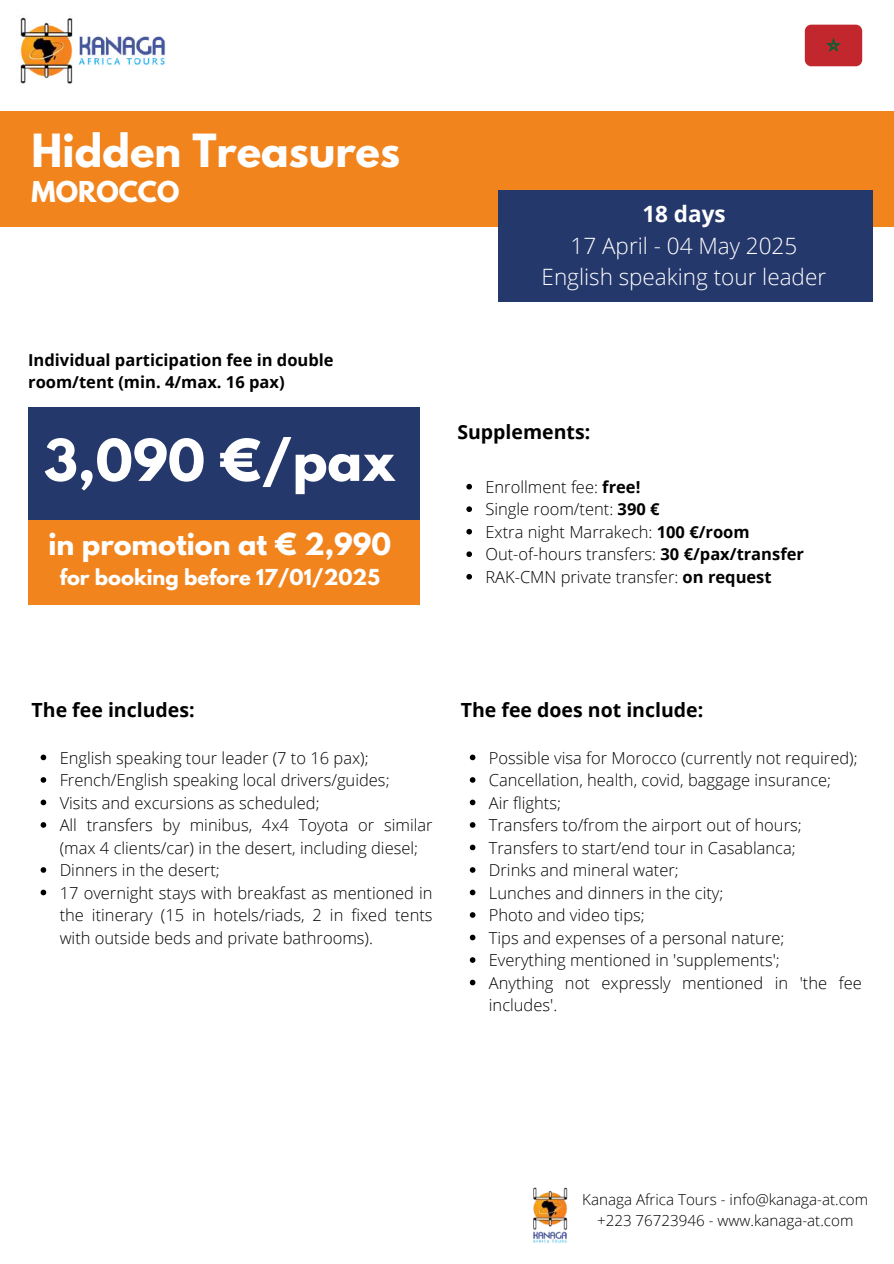
<style>
.page{position:relative;width:894px;height:1264px;background:#fff}
.page>*{position:absolute;margin:0;border:0;box-sizing:border-box;transform-origin:0 0}
.t1{font:700 51px "League Spartan";color:#fff}
.t2{font:700 40.5px "League Spartan";color:#fff}
.t3{font:700 27px "League Spartan";color:#fff}
.t4{font:700 25.5px "League Spartan";color:#fff}
.t5{font:300 22.5px/31.5px "Open Sans";color:#fff;text-align:center}
.t6{font:700 22.5px "Open Sans";color:#fff}
.t7{font:700 19.5px "Open Sans";color:#000}
.t8{font:700 19.5px "League Spartan";color:#fff}
.t9{font:300 16.5px/22.5px "Open Sans";color:#000}
.t10{font:700 16.5px/22.5px "Open Sans";color:#000}
.t11{font:300 15.15px/21px "Open Sans";color:#000;text-align:center}
.s1{font-weight:700}
</style>
<div class="page">
<img style="left:20px;top:16px;width:146px;height:68px">
<img style="left:533px;top:1187px;width:35px;height:56px">
<div style="left:28px;top:407px;width:391px;height:113px;background:#25386b"></div>
<div style="left:0;top:111px;width:893px;height:115px;background:#f2841e"></div>
<div style="left:498px;top:190px;width:373px;height:111px;background:#25386b"></div>
<div style="left:28px;top:520px;width:391px;height:84px;background:#f2841e"></div>
<div style="left:804px;top:25px;width:57px;height:41px;background:#c1272d;border-radius:6px"></div>
<svg style="left:826px;top:38px;width:14px;height:14px"></svg>
<svg style="left:41px;top:754px;width:5px;height:6px"></svg>
<svg style="left:41px;top:777px;width:5px;height:5px"></svg>
<svg style="left:41px;top:799px;width:5px;height:6px"></svg>
<svg style="left:41px;top:822px;width:5px;height:5px"></svg>
<svg style="left:41px;top:867px;width:5px;height:5px"></svg>
<svg style="left:41px;top:889px;width:5px;height:6px"></svg>
<svg style="left:469px;top:754px;width:6px;height:6px"></svg>
<svg style="left:469px;top:777px;width:6px;height:5px"></svg>
<svg style="left:469px;top:799px;width:6px;height:6px"></svg>
<svg style="left:469px;top:822px;width:6px;height:5px"></svg>
<svg style="left:469px;top:844px;width:6px;height:6px"></svg>
<svg style="left:469px;top:867px;width:6px;height:5px"></svg>
<svg style="left:469px;top:889px;width:6px;height:6px"></svg>
<svg style="left:469px;top:912px;width:6px;height:5px"></svg>
<svg style="left:469px;top:934px;width:6px;height:6px"></svg>
<svg style="left:469px;top:957px;width:6px;height:5px"></svg>
<svg style="left:469px;top:979px;width:6px;height:6px"></svg>
<svg style="left:466px;top:484px;width:6px;height:5px"></svg>
<svg style="left:466px;top:506px;width:6px;height:6px"></svg>
<svg style="left:466px;top:529px;width:6px;height:5px"></svg>
<svg style="left:466px;top:551px;width:6px;height:6px"></svg>
<svg style="left:466px;top:574px;width:6px;height:5px"></svg>
<h2 class="t2" style="left:32px;top:131px;width:370px">Hidden Treasures</h2>
<h3 class="t4" style="left:32px;top:179px;width:149px">MOROCCO</h3>
<p class="t10" style="left:28px;top:348px;width:307px">Individual participation fee in double room/tent (min. 4/max. 16 pax)</p>
<h1 class="t1" style="left:44px;top:435px;width:353px">3,090 €/pax</h1>
<h3 class="t3" style="left:48px;top:530px;width:344px">in promotion at € 2,990</h3>
<p class="t8" style="left:60px;top:567px;width:321px">for booking before 17/01/2025</p>
<h3 class="t6" style="left:642px;top:198px;width:85px">18 days</h3>
<h3 class="t5" style="left:541px;top:229px;width:286px">17 April - 04 May 2025<br>English speaking tour leader</h3>
<p class="t7" style="left:457px;top:418px;width:134px">Supplements:</p>
<p class="t9" style="left:485px;top:475px;width:320px">Enrollment fee: <span class="s1">free!<br></span>Single room/tent: <span class="s1">390 €<br></span>Extra night Marrakech: <span class="s1">100 €/room<br></span>Out-of-hours transfers: <span class="s1">30 €/pax/transfer<br></span>RAK-CMN private transfer: <span class="s1">on request</span></p>
<p class="t7" style="left:32px;top:696px;width:164px">The fee includes:</p>
<p class="t9" style="left:60px;top:746px;width:374px">English speaking tour leader (7 to 16 pax); French/English speaking local drivers/guides;<br>Visits and excursions as scheduled;<br>All transfers by minibus, 4x4 Toyota or similar (max 4 clients/car) in the desert, including diesel; Dinners in the desert;<br>17 overnight stays with breakfast as mentioned in the itinerary (15 in hotels/riads, 2 in fixed tents with outside beds and private bathrooms).</p>
<p class="t7" style="left:460px;top:696px;width:244px">The fee does not include:</p>
<p class="t9" style="left:488px;top:746px;width:374px">Possible visa for Morocco (currently not required); Cancellation, health, covid, baggage insurance;<br>Air flights;<br>Transfers to/from the airport out of hours; Transfers to start/end tour in Casablanca;<br>Drinks and mineral water;<br>Lunches and dinners in the city;<br>Photo and video tips;<br>Tips and expenses of a personal nature; Everything mentioned in 'supplements';<br>Anything not expressly mentioned in 'the fee includes'.</p>
<p class="t11" style="left:582px;top:1188px;width:287px">Kanaga Africa Tours - info@kanaga-at.com +223 76723946 - www.kanaga-at.com</p>
</div>
